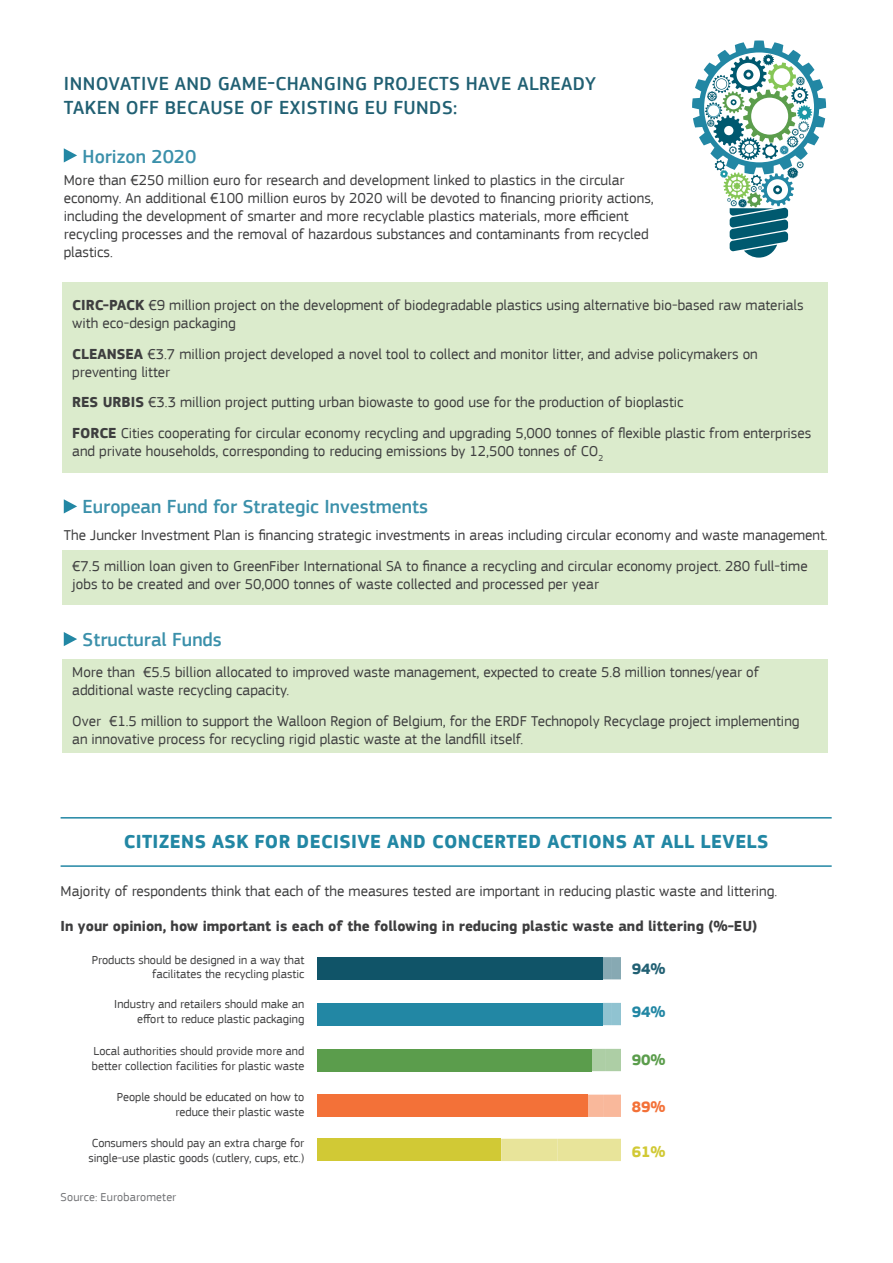
<style>
.page{position:relative;width:893px;height:1263px;background:#fff}
.page>*{position:absolute;margin:0;border:0;box-sizing:border-box;transform-origin:0 0}
.t1{font:500 19.5px/23.4px "EC Square Sans Pro";letter-spacing:.02em;color:#216073}
.t2{font:500 19.5px "EC Square Sans Pro";color:#3b90aa}
.Title_1_colonne{font:700 19.5px "EC Square Sans Pro";letter-spacing:.02em;color:#2287a4}
.t3{font:700 15.75px "EC Square Sans Pro";color:#216073}
.t4{font:700 15.75px "EC Square Sans Pro";color:#2287a4}
.t5{font:700 15.75px "EC Square Sans Pro";color:#5b9d4c}
.t6{font:700 15.75px "EC Square Sans Pro";color:#f37138}
.t7{font:700 15.75px "EC Square Sans Pro";color:#d1c935}
.t8{font:15px/18px "EC Square Sans Pro";color:#3e3e3f}
.t9{font:700 15px "EC Square Sans Pro";color:#3e3e3f}
.t10{font:12.15px/14.7px "EC Square Sans Pro";color:#3e3e3f;text-align:right}
.body_text{font:12px "EC Square Sans Pro";letter-spacing:.015em;color:#717275}
.s1{font-weight:700}
</style>
<div class="page">
<div style="left:62px;top:282px;width:765px;height:191px;background:#dbebcc"></div>
<div style="left:62px;top:550px;width:765px;height:55px;background:#dbebcc"></div>
<div style="left:62px;top:659px;width:765px;height:93px;background:#dbebcc"></div>
<svg style="left:64px;top:148px;width:13px;height:14px"></svg>
<svg style="left:64px;top:499px;width:13px;height:14px"></svg>
<svg style="left:64px;top:632px;width:13px;height:14px"></svg>
<svg style="left:692px;top:40px;width:134px;height:218px"></svg>
<hr style="left:61px;top:817px;width:771px;height:1px;background:#2287a4">
<hr style="left:61px;top:865px;width:771px;height:2px;background:#2287a4">
<div style="left:317px;top:957px;width:286px;height:22px;background:#105468"></div>
<div style="left:317px;top:1003px;width:286px;height:22px;background:#2287a4"></div>
<div style="left:317px;top:1049px;width:275px;height:22px;background:#5b9d4c"></div>
<div style="left:317px;top:1094px;width:271px;height:23px;background:#f37138"></div>
<div style="left:317px;top:1139px;width:184px;height:22px;background:#d1c935"></div>
<svg style="left:603px;top:957px;width:18px;height:22px"></svg>
<svg style="left:603px;top:1003px;width:18px;height:22px"></svg>
<svg style="left:592px;top:1049px;width:29px;height:22px"></svg>
<svg style="left:588px;top:1094px;width:33px;height:23px"></svg>
<div style="left:501px;top:1139px;width:120px;height:22px;background:#e8e49a"></div>
<p class="t1" style="left:64px;top:72px;width:534px">INNOVATIVE AND GAME-CHANGING PROJECTS HAVE ALREADY<br>TAKEN OFF BECAUSE OF EXISTING EU FUNDS:</p>
<p class="t2" style="left:83px;top:145px;width:115px">Horizon 2020</p>
<p class="t8" style="left:64px;top:171px;width:591px">More than €250 million euro for research and development linked to plastics in the circular economy. An additional €100 million euros by 2020 will be devoted to financing priority actions, including the development of smarter and more recyclable plastics materials, more efficient recycling processes and the removal of hazardous substances and contaminants from recycled plastics.</p>
<p class="t8" style="left:72px;top:296px;width:733px"><span class="s1">CIRC-PACK</span> €9 million project on the development of biodegradable plastics using alternative bio-based raw materials with eco-design packaging</p>
<p class="t8" style="left:72px;top:345px;width:687px"><span class="s1">CLEANSEA</span> €3.7 million project developed a novel tool to collect and monitor litter, and advise policymakers on preventing litter</p>
<p class="t8" style="left:72px;top:393px;width:613px"><span class="s1">RES URBIS</span> €3.3 million project putting urban biowaste to good use for the production of bioplastic</p>
<p class="t8" style="left:72px;top:424px;width:741px"><span class="s1">FORCE</span> Cities cooperating for circular economy recycling and upgrading 5,000 tonnes of flexible plastic from enterprises and private households, corresponding to reducing emissions by 12,500 tonnes of CO<sub>2</sub></p>
<p class="t2" style="left:83px;top:496px;width:347px">European Fund for Strategic Investments</p>
<p class="t8" style="left:64px;top:526px;width:765px">The Juncker Investment Plan is financing strategic investments in areas including circular economy and waste management.</p>
<p class="t8" style="left:72px;top:557px;width:737px">€7.5 million loan given to GreenFiber International SA to finance a recycling and circular economy project. 280 full-time jobs to be created and over 50,000 tonnes of waste collected and processed per year</p>
<p class="t2" style="left:83px;top:628px;width:141px">Structural Funds</p>
<p class="t8" style="left:72px;top:663px;width:688px">More than €5.5 billion allocated to improved waste management, expected to create 5.8 million tonnes/year of additional waste recycling capacity.</p>
<p class="t8" style="left:72px;top:712px;width:729px">Over €1.5 million to support the Walloon Region of Belgium, for the ERDF Technopoly Recyclage project implementing an innovative process for recycling rigid plastic waste at the landfill itself.</p>
<p class="Title_1_colonne" style="left:124px;top:830px;width:646px">CITIZENS ASK FOR DECISIVE AND CONCERTED ACTIONS AT ALL LEVELS</p>
<p class="t8" style="left:61px;top:882px;width:718px">Majority of respondents think that each of the measures tested are important in reducing plastic waste and littering.</p>
<p class="t9" style="left:61px;top:917px;width:698px">In your opinion, how important is each of the following in reducing plastic waste and littering (%-EU)</p>
<p class="t10" style="left:92px;top:952px;width:214px">Products should be designed in a way that facilitates the recycling plastic</p>
<p class="t3" style="left:632px;top:959px;width:35px">94%</p>
<p class="t4" style="left:632px;top:1003px;width:35px">94%</p>
<p class="t5" style="left:632px;top:1050px;width:35px">90%</p>
<p class="t6" style="left:632px;top:1097px;width:35px">89%</p>
<p class="t7" style="left:632px;top:1142px;width:35px">61%</p>
<p class="t10" style="left:114px;top:997px;width:191px">Industry and retailers should make an effort to reduce plastic packaging</p>
<p class="t10" style="left:92px;top:1044px;width:214px;text-align:left">Local authorities should provide more and better collection facilities for plastic waste</p>
<p class="t10" style="left:117px;top:1090px;width:189px">People should be educated on how to reduce their plastic waste</p>
<p class="t10" style="left:88px;top:1136px;width:217px;text-align:left">Consumers should pay an extra charge for single-use plastic goods (cutlery, cups, etc.)</p>
<p class="body_text" style="left:61px;top:1190px;width:117px">Source: Eurobarometer</p>
</div>
